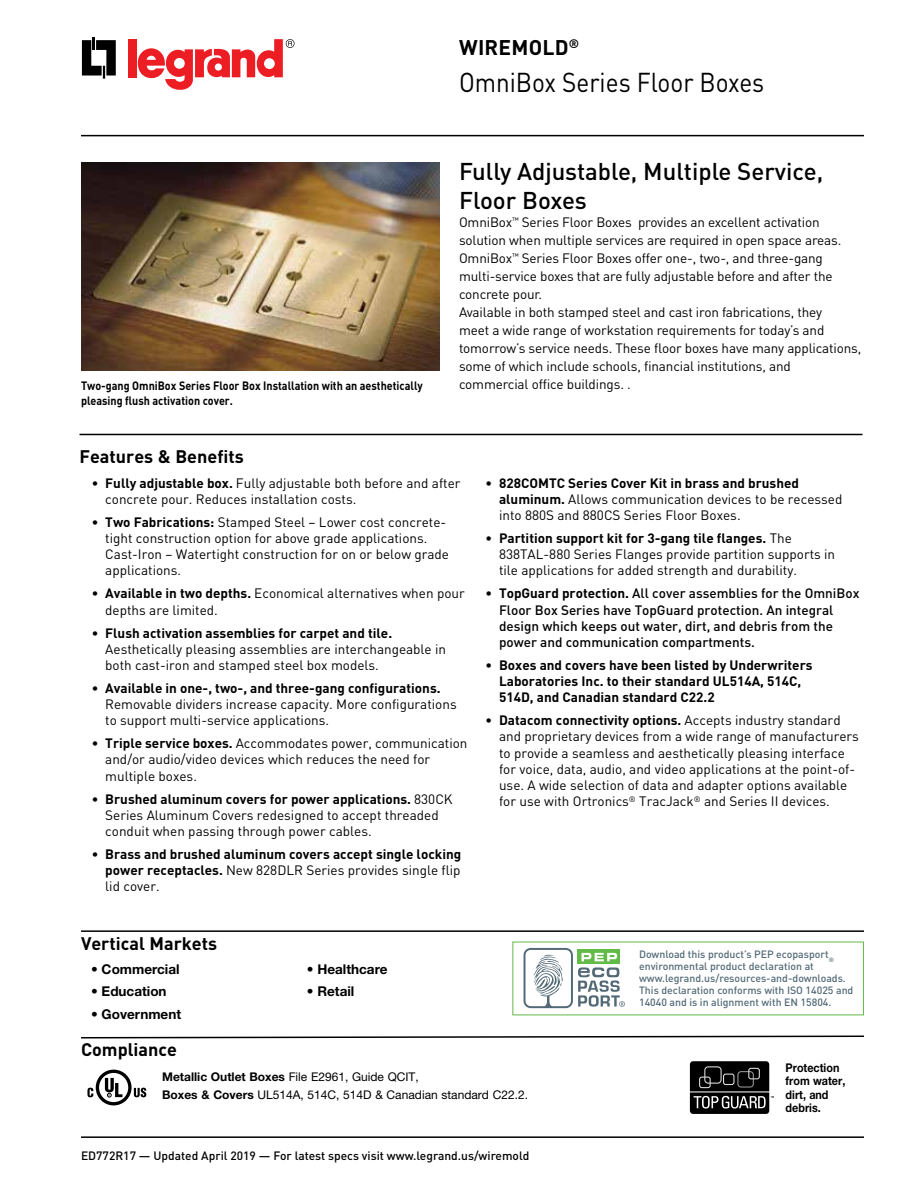
<style>
.page{position:relative;width:918px;height:1188px;background:#fff}
.page>*{position:absolute;margin:0;border:0;box-sizing:border-box;transform-origin:0 0}
.t1{font:27px "DIN Pro";color:#000;scale:.9 1}
.t2{font:500 24px/28.8px "DIN Pro";color:#000}
.t3{font:700 21px "DIN Pro";letter-spacing:.01em;color:#000}
.t4{font:700 18px "DIN Pro";color:#000}
.t5{font:13.5px/16.2px "DIN Pro";color:#000}
.t6{font:700 13.5px/16.2px "DIN Pro";color:#000;text-align:justify}
.t7{font:500 13.5px/16.2px "DIN Pro";color:#000}
.t8{font:700 13.5px "Helvetica Neue";color:#000}
.t9{font:12px/17.9px "Helvetica Neue";color:#000}
.t10{font:700 12px/14.4px "DIN Pro";color:#000;scale:.9 1}
.t11{font:500 12px "DIN Pro";color:#000}
.t12{font:700 12px/13.5px "Helvetica Neue";color:#000;scale:.9 1}
.t13{font:500 10.5px/12px "DIN Pro";color:#536a76}
.s1{font-weight:700}
.s2{font-weight:400}
</style>
<div class="page">
<hr style="left:81px;top:1136px;width:783px;height:2px;background:#000">
<svg style="left:82px;top:37px;width:34px;height:42px"></svg>
<div style="left:128px;top:39px;width:8px;height:38px;background:#ed1d24"></div>
<svg style="left:138px;top:39px;width:157px;height:51px"></svg>
<hr style="left:80px;top:434px;width:782px;height:1px;background:#000">
<svg style="left:81px;top:1035px;width:783px;height:4px"></svg>
<hr style="left:81px;top:135px;width:783px;height:1px;background:#000">
<hr style="left:81px;top:930px;width:783px;height:2px;background:#000">
<svg style="left:524px;top:948px;width:101px;height:60px"></svg>
<svg style="left:87px;top:1070px;width:59px;height:35px"></svg>
<img style="left:81px;top:162px;width:358px;height:208px">
<div style="left:690px;top:1061px;width:79px;height:53px;background:#000;border-radius:3px"></div>
<div style="left:704px;top:1066px;width:18px;height:18px;border:1px solid #dfdfdf;border-radius:3px"></div>
<svg style="left:699px;top:1067px;width:61px;height:22px"></svg>
<svg style="left:694px;top:1096px;width:80px;height:13px"></svg>
<hr style="left:688px;top:1091px;width:82px;height:1px;background:#fff">
<p class="t10" style="left:81px;top:378px;width:381px">Two-gang OmniBox Series Floor Box Installation with an aesthetically pleasing flush activation cover.</p>
<h3 class="t3" style="left:459px;top:33px;width:121px">WIREMOLD<sup>®</sup></h3>
<h1 class="t1" style="left:459px;top:64px;width:341px">OmniBox Series Floor Boxes</h1>
<h2 class="t2" style="left:459px;top:156px;width:366px">Fully Adjustable, Multiple Service,<br>Floor Boxes</h2>
<p class="t5" style="left:459px;top:213px;width:404px;line-height:18px">OmniBox<sup>™</sup> Series Floor Boxes provides an excellent activation solution when multiple services are required in open space areas.<br>OmniBox<sup>™</sup> Series Floor Boxes offer one-, two-, and three-gang multi-service boxes that are fully adjustable before and after the concrete pour.<br>Available in both stamped steel and cast iron fabrications, they<br>meet a wide range of workstation requirements for today’s and tomorrow’s service needs. These floor boxes have many applications, some of which include schools, financial institutions, and commercial office buildings. .</p>
<h3 class="t4" style="left:80px;top:444px;width:166px">Features &amp; Benefits</h3>
<p class="t5" style="left:105px;top:474px;width:357px;text-indent:-13px"><span class="s1">• Fully adjustable box.</span> Fully adjustable both before and after concrete pour. Reduces installation costs.</p>
<p class="t5" style="left:105px;top:513px;width:345px;text-indent:-13px"><span class="s1">• Two Fabrications:</span> Stamped Steel – Lower cost concrete&shy;tight construction option for above grade applications.<br>Cast-Iron – Watertight construction for on or below grade applications.</p>
<p class="t5" style="left:105px;top:585px;width:361px;text-indent:-13px"><span class="s1">• Available in two depths.</span> Economical alternatives when pour depths are limited.</p>
<p class="t6" style="left:92px;top:624px;width:302px">• Flush activation assemblies for carpet and tile.</p>
<p class="t5" style="left:105px;top:640px;width:342px">Aesthetically pleasing assemblies are interchangeable in both cast-iron and stamped steel box models.</p>
<p class="t6" style="left:92px;top:679px;width:350px">• Available in one-, two-, and three-gang configurations.</p>
<p class="t5" style="left:105px;top:696px;width:353px">Removable dividers increase capacity. More configurations to support multi-service applications.</p>
<p class="t5" style="left:105px;top:735px;width:364px;text-indent:-13px"><span class="s1">• Triple service boxes.</span> Accommodates power, communication and/or audio/video devices which reduces the need for multiple boxes.</p>
<p class="t5" style="left:105px;top:790px;width:349px;text-indent:-13px"><span class="s1">• Brushed aluminum covers for power applications.</span> 830CK<br>Series Aluminum Covers redesigned to accept threaded conduit when passing through power cables.</p>
<p class="t6" style="left:105px;top:845px;width:358px;text-indent:-13px">• Brass and brushed aluminum covers accept single locking power receptacles. <span class="s2">New 828DLR Series provides single flip lid cover.</span></p>
<h3 class="t4" style="left:81px;top:932px;width:138px">Vertical Markets</h3>
<p class="t8" style="left:91px;top:960px;width:90px">• Commercial</p>
<p class="t8" style="left:91px;top:983px;width:77px">• Education</p>
<p class="t8" style="left:91px;top:1006px;width:92px">• Government</p>
<h3 class="t4" style="left:81px;top:1038px;width:98px">Compliance</h3>
<p class="t8" style="left:307px;top:960px;width:82px">• Healthcare</p>
<p class="t8" style="left:307px;top:983px;width:49px">• Retail</p>
<p class="t5" style="left:499px;top:474px;width:345px;text-indent:-14px"><span class="s1">• 828COMTC Series Cover Kit in brass and brushed aluminum.</span> Allows communication devices to be recessed into 880S and 880CS Series Floor Boxes.</p>
<p class="t5" style="left:499px;top:529px;width:338px;text-indent:-14px"><span class="s1">• Partition support kit for 3-gang tile flanges.</span> The<br>838TAL-880 Series Flanges provide partition supports in tile applications for added strength and durability.</p>
<p class="t7" style="left:499px;top:585px;width:362px;text-indent:-14px"><span class="s1">• TopGuard protection.</span> All cover assemblies for the OmniBox Floor Box Series have TopGuard protection. An integral design which keeps out water, dirt, and debris from the power and communication compartments.</p>
<p class="t6" style="left:499px;top:656px;width:315px;text-align:left;text-indent:-14px">• Boxes and covers have been listed by Underwriters<br>Laboratories Inc. to their standard UL514A, 514C,<br>514D, and Canadian standard C22.2</p>
<p class="t5" style="left:499px;top:712px;width:361px;text-indent:-14px"><span class="s1">• Datacom connectivity options.</span> Accepts industry standard and proprietary devices from a wide range of manufacturers to provide a seamless and aesthetically pleasing interface for voice, data, audio, and video applications at the point-of&shy;use. A wide selection of data and adapter options available for use with Ortronics<sup>®</sup> TracJack<sup>®</sup> and Series II devices.</p>
<p class="t13" style="left:639px;top:948px;width:216px">Download this product’s PEP ecopasport<sub>® </sub>environmental product declaration at www.legrand.us/resources-and-downloads.<br>This declaration conforms with ISO 14025 and 14040 and is in alignment with EN 15804.</p>
<p class="t9" style="left:162px;top:1068px;width:367px"><span class="s1">Metallic Outlet Boxes</span> File E2961, Guide QCIT,<br><span class="s1">Boxes &amp; Covers</span> UL514A, 514C, 514D &amp; Canadian standard C22.2.</p>
<p class="t11" style="left:81px;top:1148px;width:450px">ED772R17 — Updated April 2019 — For latest specs visit www.legrand.us/wiremold</p>
<p class="t12" style="left:786px;top:1061px;width:68px">Protection from water, dirt, and debris.</p>
</div>
